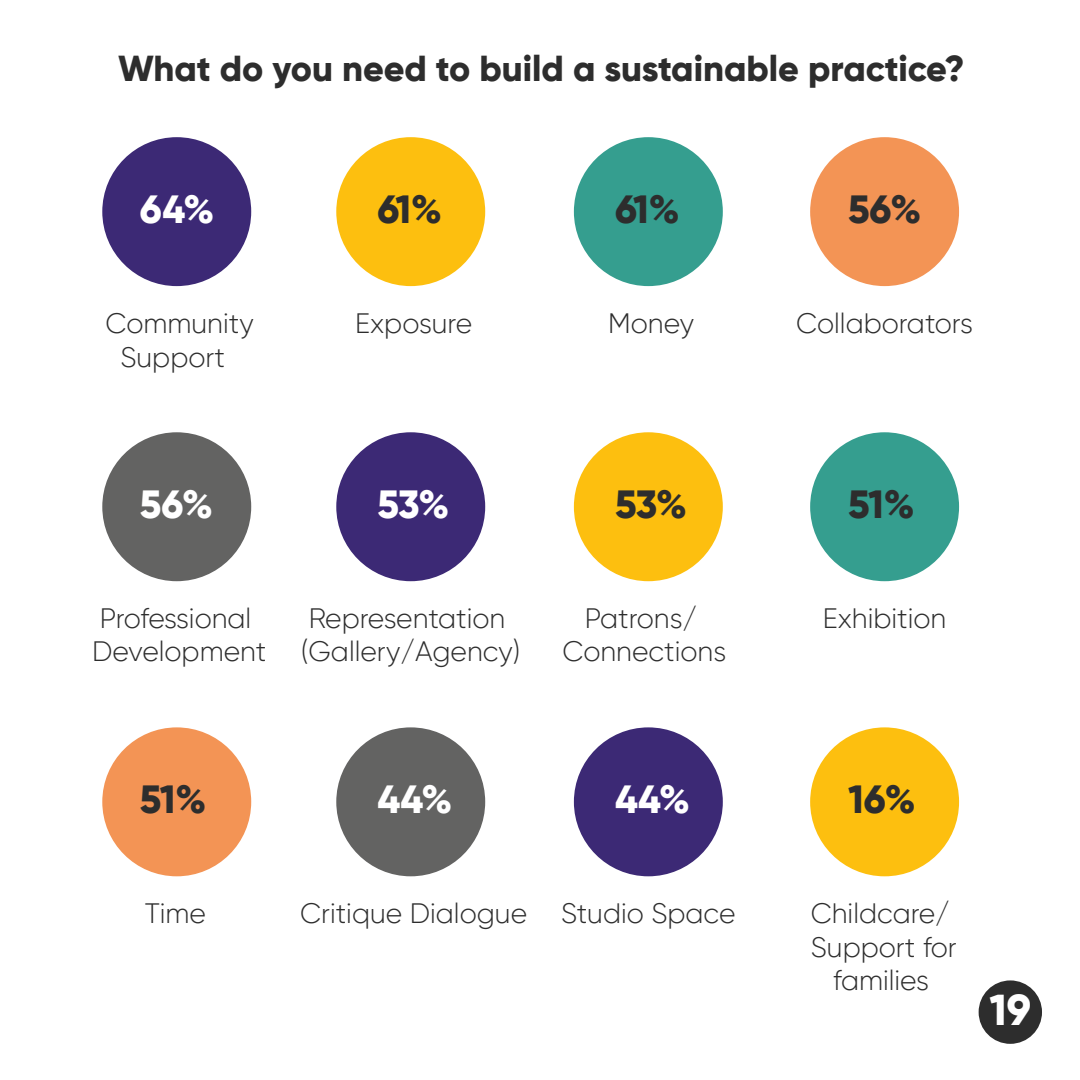
<style>
.page{position:relative;width:1080px;height:1080px;background:#fff}
.page>*{position:absolute;margin:0;border:0;box-sizing:border-box;transform-origin:0 0}
.t1{font:800 43.1px "Gilroy";color:#fff}
.t2{font:800 39.2px "Gilroy";letter-spacing:-.04em;color:#2d2d2d}
.t3{font:800 39.2px "Gilroy";letter-spacing:.01em;color:#fff}
.t4{font:800 36px "Gilroy";color:#2d2d2d}
.t5{font:300 28px/33.6px "Gilroy";color:#2d2d2d;text-align:center}
</style>
<div class="page">
<div style="left:102px;top:137px;width:149px;height:149px;background:#3c2975;border-radius:50%"></div>
<div style="left:336px;top:137px;width:149px;height:149px;background:#fdbf0f;border-radius:50%"></div>
<div style="left:574px;top:137px;width:149px;height:149px;background:#359e8f;border-radius:50%"></div>
<div style="left:810px;top:137px;width:149px;height:149px;background:#f39455;border-radius:50%"></div>
<div style="left:102px;top:432px;width:149px;height:149px;background:#636362;border-radius:50%"></div>
<div style="left:336px;top:432px;width:149px;height:149px;background:#3c2975;border-radius:50%"></div>
<div style="left:574px;top:432px;width:149px;height:149px;background:#fdbf0f;border-radius:50%"></div>
<div style="left:810px;top:432px;width:149px;height:149px;background:#359e8f;border-radius:50%"></div>
<div style="left:102px;top:727px;width:149px;height:149px;background:#f39455;border-radius:50%"></div>
<div style="left:336px;top:727px;width:149px;height:149px;background:#636362;border-radius:50%"></div>
<div style="left:574px;top:727px;width:149px;height:149px;background:#3c2975;border-radius:50%"></div>
<div style="left:810px;top:727px;width:149px;height:149px;background:#fdbf0f;border-radius:50%"></div>
<div style="left:979px;top:980px;width:63px;height:64px;background:#2d2d2d;border-radius:50%"></div>
<p class="t4" style="left:118px;top:45px;width:848px">What do you need to build a sustainable practice?</p>
<h2 class="t3" style="left:140px;top:185px;width:76px">64%</h2>
<h2 class="t2" style="left:377px;top:185px;width:66px">61%</h2>
<h2 class="t2" style="left:615px;top:185px;width:66px">61%</h2>
<h2 class="t2" style="left:848px;top:185px;width:75px">56%</h2>
<p class="t5" style="left:106px;top:307px;width:150px">Community<br>Support</p>
<p class="t5" style="left:355px;top:307px;width:119px">Exposure</p>
<p class="t5" style="left:608px;top:307px;width:87px">Money</p>
<p class="t5" style="left:796px;top:307px;width:178px">Collaborators</p>
<h2 class="t3" style="left:140px;top:480px;width:75px">56%</h2>
<h2 class="t3" style="left:377px;top:480px;width:73px">53%</h2>
<h2 class="t2" style="left:615px;top:480px;width:73px">53%</h2>
<h2 class="t2" style="left:848px;top:480px;width:68px">51%</h2>
<p class="t5" style="left:92px;top:601px;width:176px;text-align:left">Professional<br>Development</p>
<p class="t5" style="left:562px;top:601px;width:165px">Patrons/<br>Connections</p>
<p class="t5" style="left:301px;top:601px;width:220px;text-align:left">Representation (Gallery/Agency)</p>
<p class="t5" style="left:823px;top:601px;width:125px">Exhibition</p>
<h2 class="t2" style="left:140px;top:775px;width:68px">51%</h2>
<h2 class="t3" style="left:377px;top:775px;width:76px">44%</h2>
<h2 class="t3" style="left:615px;top:775px;width:76px">44%</h2>
<h2 class="t2" style="left:848px;top:775px;width:69px">16%</h2>
<p class="t5" style="left:145px;top:896px;width:63px">Time</p>
<p class="t5" style="left:300px;top:896px;width:437px">Critique Dialogue Studio Space</p>
<p class="t5" style="left:811px;top:896px;width:148px">Childcare/<br>Support for families</p>
<h1 class="t1" style="left:990px;top:982px;width:43px">19</h1>
</div>
